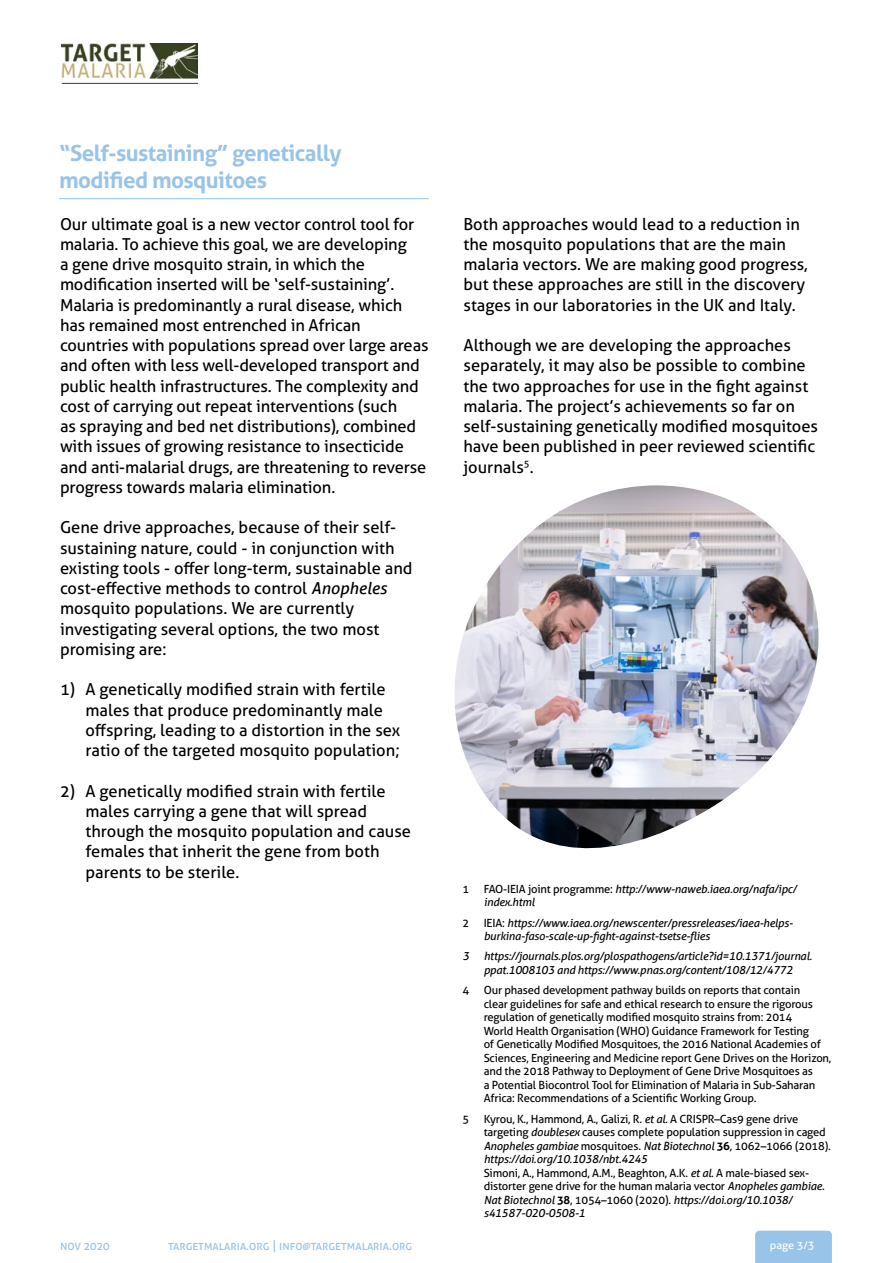
<style>
.page{position:relative;width:893px;height:1263px;background:#fff}
.page>*{position:absolute;margin:0;border:0;box-sizing:border-box;transform-origin:0 0}
.t1{font:700 22.35px/27px "Aller";letter-spacing:-.025em;color:#98c4ea}
.t2{font:16.5px/20.2px "Aller";letter-spacing:-.005em;color:#000}
.t3{font:12.9px "Aller";color:#98c4ea;scale:.93 1}
.t4{font:11.25px/13.5px "Aller";letter-spacing:-.015em;color:#000}
.t5{font:italic 11.25px/13.5px "Aller";letter-spacing:-.015em;color:#000}
.t6{font:10.65px "Aller";color:#fff;scale:1.06 1}
.s1{font-style:italic}
.s2{font-size:13.2px}
.s3{font-style:normal}
.s4{font-weight:700}
.s5{font-size:11.25px}
</style>
<div class="page">
<img style="left:61px;top:44px;width:137px;height:40px">
<hr style="left:59px;top:198px;width:370px;height:1px;background:#98c4ea">
<div style="left:755px;top:1231px;width:77px;height:32px;background:#98c4ea"></div>
<img style="left:454px;top:485px;width:365px;height:364px">
<h1 class="t1" style="left:59px;top:139px;width:284px">“Self-sustaining” genetically modified mosquitoes</h1>
<p class="t2" style="left:60px;top:213px;width:370px">Our ultimate goal is a new vector control tool for malaria. To achieve this goal, we are developing<br>a gene drive mosquito strain, in which the modification inserted will be ‘self-sustaining’.<br>Malaria is predominantly a rural disease, which has remained most entrenched in African countries with populations spread over large areas and often with less well-developed transport and public health infrastructures. The complexity and cost of carrying out repeat interventions (such<br>as spraying and bed net distributions), combined with issues of growing resistance to insecticide and anti-malarial drugs, are threatening to reverse progress towards malaria elimination.</p>
<p class="t2" style="left:60px;top:517px;width:354px">Gene drive approaches, because of their self&shy;sustaining nature, could - in conjunction with existing tools - offer long-term, sustainable and cost-effective methods to control <span class="s1">Anopheles </span>mosquito populations. We are currently investigating several options, the two most promising are:</p>
<p class="t2" style="left:86px;top:679px;width:316px;text-indent:-26px">1) A genetically modified strain with fertile males that produce predominantly male offspring, leading to a distortion in the sex ratio of the targeted mosquito population;</p>
<p class="t2" style="left:86px;top:780px;width:327px;text-indent:-26px">2) A genetically modified strain with fertile males carrying a gene that will spread through the mosquito population and cause females that inherit the gene from both parents to be sterile.</p>
<p class="t3" style="left:60px;top:1237px;width:55px"><span class="s2">nov</span> 2020</p>
<p class="t3" style="left:168px;top:1237px;width:264px">targetmalaria.org | info@targetmalaria.org</p>
<p class="t2" style="left:463px;top:213px;width:346px">Both approaches would lead to a reduction in the mosquito populations that are the main malaria vectors. We are making good progress, but these approaches are still in the discovery stages in our laboratories in the UK and Italy.</p>
<p class="t2" style="left:463px;top:335px;width:356px">Although we are developing the approaches separately, it may also be possible to combine the two approaches for use in the fight against malaria. The project’s achievements so far on self-sustaining genetically modified mosquitoes have been published in peer reviewed scientific journals<sup>5</sup>.</p>
<p class="t4" style="left:462px;top:882px;width:8px">1</p>
<p class="t5" style="left:484px;top:882px;width:315px"><span class="s3">FAO-IEIA joint programme:</span> http://www-naweb.iaea.org/nafa/ipc/ index.html</p>
<p class="t4" style="left:462px;top:916px;width:8px">2</p>
<p class="t5" style="left:484px;top:916px;width:311px"><span class="s3">IEIA:</span> https://www.iaea.org/newscenter/pressreleases/iaea-helps&shy;burkina-faso-scale-up-fight-against-tsetse-flies</p>
<p class="t5" style="left:462px;top:950px;width:8px">3</p>
<p class="t5" style="left:484px;top:950px;width:330px">https://journals.plos.org/plospathogens/article?id=10.1371/journal. ppat.1008103 and https://www.pnas.org/content/108/12/4772</p>
<p class="t4" style="left:462px;top:983px;width:8px">4</p>
<p class="t4" style="left:484px;top:983px;width:349px">Our phased development pathway builds on reports that contain<br>clear guidelines for safe and ethical research to ensure the rigorous regulation of genetically modified mosquito strains from: 2014<br>World Health Organisation (WHO) Guidance Framework for Testing<br>of Genetically Modified Mosquitoes, the 2016 National Academies of Sciences, Engineering and Medicine report Gene Drives on the Horizon, and the 2018 Pathway to Deployment of Gene Drive Mosquitoes as<br>a Potential Biocontrol Tool for Elimination of Malaria in Sub-Saharan Africa: Recommendations of a Scientific Working Group.</p>
<p class="t4" style="left:462px;top:1112px;width:8px">5</p>
<p class="t4" style="left:484px;top:1112px;width:349px">Kyrou, K., Hammond, A., Galizi, R. <span class="s1">et al.</span> A CRISPR–Cas9 gene drive targeting <span class="s1">doublesex</span> causes complete population suppression in caged <span class="s1">Anopheles gambiae</span> mosquitoes. <span class="s1">Nat Biotechnol</span> <span class="s4">36</span>, 1062–1066 (2018). <span class="s1">https://doi.org/10.1038/nbt.4245<br></span>Simoni, A., Hammond, A.M., Beaghton, A.K. <span class="s1">et al.</span> A male-biased sex&shy;distorter gene drive for the human malaria vector <span class="s1">Anopheles gambiae</span>.<br><span class="s1">Nat Biotechnol</span> <span class="s4">38</span>, 1054–1060 (2020). <span class="s1">https://doi.org/10.1038/ s41587-020-0508-1</span></p>
<p class="t6" style="left:770px;top:1239px;width:44px">page 3/<span class="s5">3</span></p>
</div>
